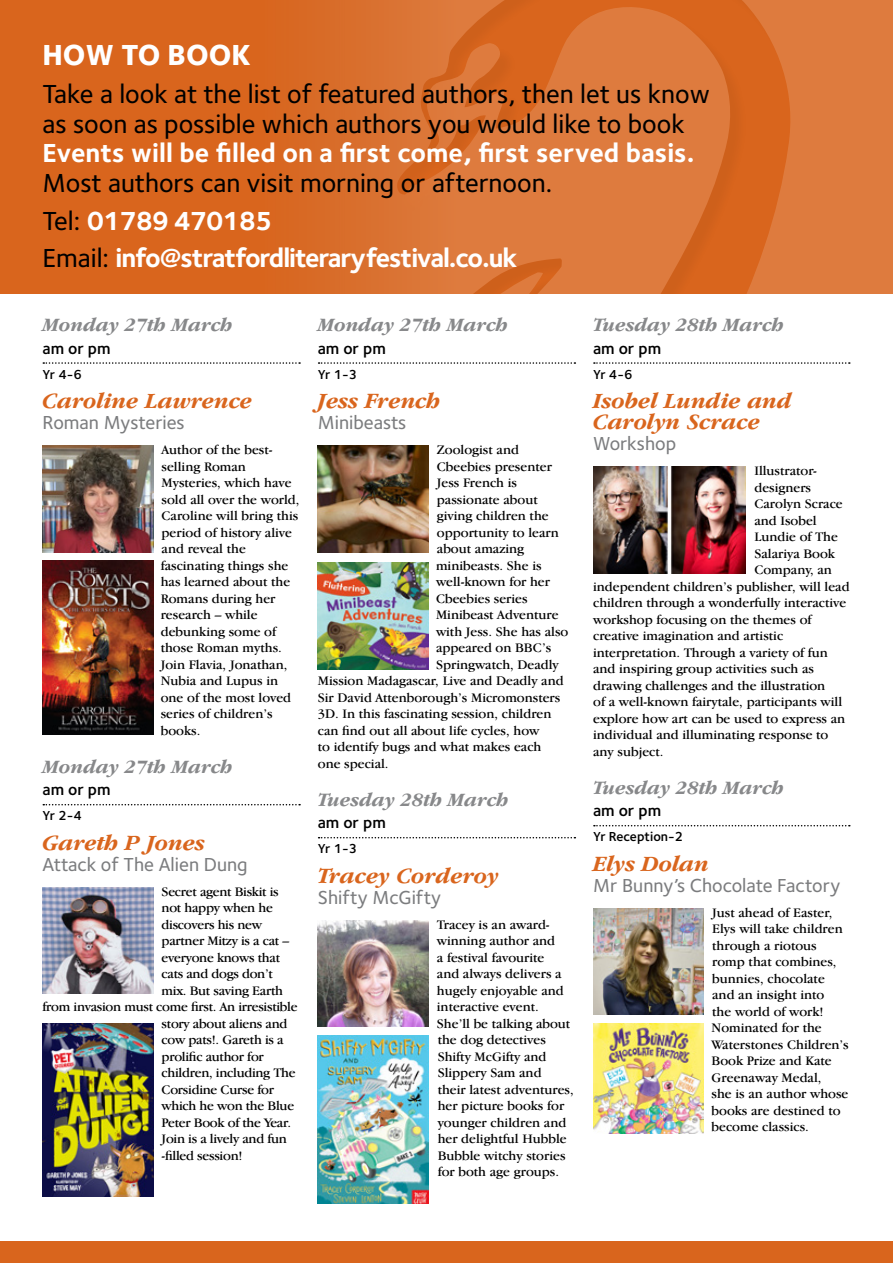
<style>
.page{position:relative;width:893px;height:1263px;background:#fff}
.page>*{position:absolute;margin:0;border:0;box-sizing:border-box;transform-origin:0 0}
.t1{font:800 30px "Foundry Sterling";color:#fff}
.t2{font:500 27px/38px "Foundry Sterling";color:#000}
.t3{font:700 27px "Foundry Sterling";color:#fff}
.t4{font:italic 700 22.5px/21px "Garamond IT Cby BT";color:#d9651d}
.t5{font:italic 700 19.5px "Garamond IT Cby BT";color:#87888a}
.t6{font:500 19.5px "Foundry Sterling";color:#7b7c7e}
.t7{font:600 16.5px "Foundry Sterling";color:#000}
.t8{font:13.5px/16.5px "Garamond IT Cby BT";color:#000}
.t9{font:13.5px "Garamond IT Cby BT";letter-spacing:-.02em;color:#000}
.t10{font:600 13.5px "Foundry Sterling";letter-spacing:-.02em;color:#000}
.t11{font:600 13.5px "Foundry Sterling";color:#000}
.s1{font-weight:700;color:#fff}
</style>
<div class="page">
<div style="left:0;top:1242px;width:893px;height:21px;background:#d9651d"></div>
<svg style="left:43px;top:362px;width:257px;height:2px"></svg>
<svg style="left:43px;top:804px;width:257px;height:1px"></svg>
<img style="left:43px;top:446px;width:110px;height:106px">
<img style="left:43px;top:887px;width:110px;height:107px">
<svg style="left:319px;top:362px;width:256px;height:2px"></svg>
<svg style="left:319px;top:837px;width:256px;height:1px"></svg>
<img style="left:318px;top:446px;width:110px;height:106px">
<img style="left:318px;top:920px;width:110px;height:107px">
<svg style="left:594px;top:362px;width:256px;height:2px"></svg>
<svg style="left:594px;top:825px;width:256px;height:1px"></svg>
<img style="left:593px;top:467px;width:153px;height:106px">
<img style="left:593px;top:908px;width:111px;height:107px">
<div style="left:0;top:0;width:893px;height:293px;background:#d9651d"></div>
<svg style="left:325px;top:0;width:568px;height:293px;fill:#de7b3e"></svg>
<img style="left:593px;top:1023px;width:111px;height:111px">
<img style="left:318px;top:562px;width:111px;height:107px">
<img style="left:318px;top:1035px;width:111px;height:169px">
<img style="left:43px;top:560px;width:111px;height:174px">
<img style="left:43px;top:1023px;width:111px;height:174px">
<h1 class="t1" style="left:43px;top:37px;width:210px">HOW TO BOOK</h1>
<h2 class="t2" style="left:43px;top:79px;width:669px;line-height:29.4px">Take a look at the list of featured authors, then let us know as soon as possible which authors you would like to book</h2>
<h2 class="t3" style="left:43px;top:137px;width:653px">Events will be filled on a first come, first served basis.</h2>
<h2 class="t2" style="left:43px;top:163px;width:511px">Most authors can visit morning or afternoon.<br>Tel: <span class="s1">01789 470185<br></span>Email: <span class="s1">info@stratfordliteraryfestival.co.uk</span></h2>
<h3 class="t5" style="left:43px;top:313px;width:192px">Monday 27th March</h3>
<p class="t7" style="left:43px;top:338px;width:69px">am or pm</p>
<p class="t10" style="left:43px;top:366px;width:41px">Yr 4-6</p>
<h3 class="t4" style="left:43px;top:390px;width:212px">Caroline Lawrence</h3>
<h3 class="t6" style="left:43px;top:411px;width:144px">Roman Mysteries</h3>
<p class="t8" style="left:161px;top:441px;width:140px">Author of the best&shy;selling Roman<br>Mysteries, which have sold all over the world,<br>Caroline will bring this period of history alive and reveal the fascinating things she has learned about the<br>Romans during her research – while debunking some of those Roman myths.<br>Join Flavia, Jonathan,<br>Nubia and Lupus in one of the most loved series of children’s books.</p>
<h3 class="t5" style="left:43px;top:755px;width:192px">Monday 27th March</h3>
<p class="t7" style="left:43px;top:780px;width:69px">am or pm</p>
<p class="t10" style="left:43px;top:808px;width:41px">Yr 2-4</p>
<h3 class="t4" style="left:43px;top:832px;width:164px">Gareth P Jones</h3>
<h3 class="t6" style="left:43px;top:853px;width:207px">Attack of The Alien Dung</h3>
<p class="t9" style="left:162px;top:884px;width:119px">Secret agent Biskit is</p>
<p class="t9" style="left:162px;top:900px;width:113px">not happy when he</p>
<p class="t9" style="left:162px;top:916px;width:102px">discovers his new</p>
<p class="t9" style="left:162px;top:933px;width:129px">partner Mitzy is a cat –</p>
<p class="t9" style="left:162px;top:949px;width:120px">everyone knows that</p>
<p class="t9" style="left:162px;top:966px;width:113px">cats and dogs don’t</p>
<p class="t9" style="left:162px;top:982px;width:123px">mix. But saving Earth</p>
<p class="t9" style="left:43px;top:999px;width:257px">from invasion must come first. An irresistible</p>
<p class="t9" style="left:162px;top:1015px;width:127px">story about aliens and</p>
<p class="t9" style="left:162px;top:1032px;width:123px">cow pats!. Gareth is a</p>
<p class="t9" style="left:162px;top:1048px;width:104px">prolific author for</p>
<p class="t9" style="left:162px;top:1065px;width:136px">children, including The</p>
<p class="t9" style="left:162px;top:1081px;width:114px">Corsidine Curse for</p>
<p class="t9" style="left:162px;top:1098px;width:134px">which he won the Blue</p>
<p class="t9" style="left:162px;top:1114px;width:131px">Peter Book of the Year.</p>
<p class="t9" style="left:162px;top:1131px;width:127px">Join is a lively and fun</p>
<p class="t9" style="left:162px;top:1147px;width:82px">-filled session!</p>
<h3 class="t5" style="left:318px;top:313px;width:192px">Monday 27th March</h3>
<p class="t7" style="left:318px;top:338px;width:69px">am or pm</p>
<p class="t10" style="left:318px;top:366px;width:41px">Yr 1-3</p>
<h3 class="t4" style="left:318px;top:390px;width:124px">Jess French</h3>
<h3 class="t6" style="left:318px;top:411px;width:90px">Minibeasts</h3>
<p class="t8" style="left:437px;top:441px;width:84px">Zoologist and</p>
<p class="t8" style="left:437px;top:458px;width:116px">Cbeebies presenter</p>
<p class="t8" style="left:437px;top:474px;width:82px">Jess French is</p>
<p class="t8" style="left:437px;top:491px;width:102px">passionate about</p>
<p class="t8" style="left:437px;top:507px;width:113px">giving children the</p>
<p class="t8" style="left:437px;top:524px;width:123px">opportunity to learn</p>
<p class="t8" style="left:437px;top:540px;width:89px">about amazing</p>
<p class="t8" style="left:436px;top:557px;width:107px">minibeasts. She is</p>
<p class="t8" style="left:436px;top:573px;width:116px">well-known for her</p>
<p class="t8" style="left:436px;top:590px;width:93px">Cbeebies series</p>
<p class="t8" style="left:436px;top:606px;width:124px">Minibeast Adventure</p>
<p class="t8" style="left:436px;top:623px;width:134px">with Jess. She has also</p>
<p class="t8" style="left:436px;top:639px;width:117px">appeared on BBC’s</p>
<p class="t8" style="left:436px;top:656px;width:124px">Springwatch, Deadly</p>
<p class="t8" style="left:318px;top:672px;width:247px">Mission Madagascar, Live and Deadly and</p>
<p class="t8" style="left:318px;top:689px;width:244px">Sir David Attenborough’s Micromonsters</p>
<p class="t8" style="left:318px;top:705px;width:235px">3D. In this fascinating session, children</p>
<p class="t8" style="left:318px;top:722px;width:223px">can find out all about life cycles, how</p>
<p class="t8" style="left:318px;top:738px;width:225px">to identify bugs and what makes each</p>
<p class="t8" style="left:318px;top:755px;width:72px">one special.</p>
<h3 class="t5" style="left:318px;top:788px;width:192px">Tuesday 28th March</h3>
<p class="t7" style="left:318px;top:813px;width:69px">am or pm</p>
<p class="t10" style="left:318px;top:841px;width:41px">Yr 1-3</p>
<h3 class="t4" style="left:318px;top:865px;width:182px">Tracey Corderoy</h3>
<h3 class="t6" style="left:318px;top:886px;width:125px">Shifty McGifty</h3>
<p class="t8" style="left:437px;top:916px;width:138px">Tracey is an award&shy;winning author and<br>a festival favourite<br>and always delivers a hugely enjoyable and interactive event.<br>She’ll be talking about the dog detectives<br>Shifty McGifty and<br>Slippery Sam and<br>their latest adventures, her picture books for younger children and her delightful Hubble<br>Bubble witchy stories for both age groups.</p>
<h3 class="t5" style="left:593px;top:313px;width:192px">Tuesday 28th March</h3>
<p class="t7" style="left:593px;top:338px;width:69px">am or pm</p>
<p class="t10" style="left:593px;top:366px;width:41px">Yr 4-6</p>
<h3 class="t4" style="left:593px;top:390px;width:200px">Isobel Lundie and<br>Carolyn Scrace</h3>
<h3 class="t6" style="left:593px;top:432px;width:84px">Workshop</h3>
<p class="t8" style="left:754px;top:462px;width:64px">Illustrator-</p>
<p class="t8" style="left:754px;top:479px;width:58px">designers</p>
<p class="t8" style="left:754px;top:495px;width:90px">Carolyn Scrace</p>
<p class="t8" style="left:754px;top:512px;width:64px">and Isobel</p>
<p class="t8" style="left:754px;top:528px;width:85px">Lundie of The</p>
<p class="t8" style="left:754px;top:545px;width:82px">Salariya Book</p>
<p class="t8" style="left:754px;top:561px;width:79px">Company, an</p>
<p class="t8" style="left:593px;top:578px;width:258px">independent children’s publisher, will lead</p>
<p class="t8" style="left:593px;top:594px;width:255px">children through a wonderfully interactive</p>
<p class="t8" style="left:593px;top:611px;width:220px">workshop focusing on the themes of</p>
<p class="t8" style="left:593px;top:627px;width:192px">creative imagination and artistic</p>
<p class="t8" style="left:593px;top:644px;width:236px">interpretation. Through a variety of fun</p>
<p class="t8" style="left:593px;top:660px;width:222px">and inspiring group activities such as</p>
<p class="t8" style="left:593px;top:677px;width:234px">drawing challenges and the illustration</p>
<p class="t8" style="left:593px;top:693px;width:250px">of a well-known fairytale, participants will</p>
<p class="t8" style="left:593px;top:710px;width:254px">explore how art can be used to express an</p>
<p class="t8" style="left:593px;top:726px;width:237px">individual and illuminating response to</p>
<p class="t8" style="left:593px;top:743px;width:72px">any subject.</p>
<h3 class="t5" style="left:593px;top:776px;width:192px">Tuesday 28th March</h3>
<p class="t7" style="left:593px;top:801px;width:69px">am or pm</p>
<p class="t11" style="left:593px;top:829px;width:92px">Yr Reception-2</p>
<h3 class="t4" style="left:593px;top:853px;width:117px">Elys Dolan</h3>
<h3 class="t6" style="left:593px;top:874px;width:249px">Mr Bunny’s Chocolate Factory</h3>
<p class="t8" style="left:712px;top:904px;width:139px">Just ahead of Easter,<br>Elys will take children through a riotous romp that combines, bunnies, chocolate and an insight into<br>the world of work!<br>Nominated for the<br>Waterstones Children’s<br>Book Prize and Kate<br>Greenaway Medal,<br>she is an author whose books are destined to become classics.</p>
</div>
